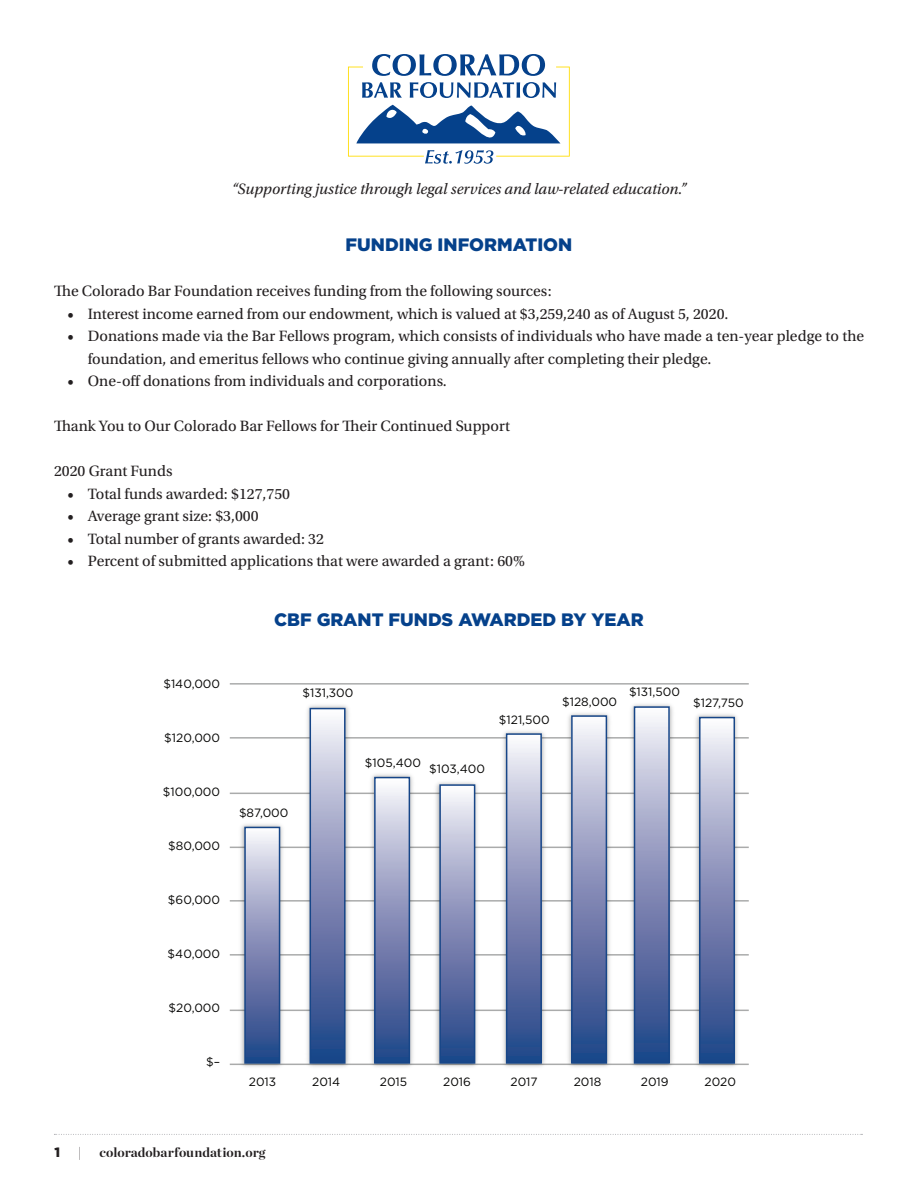
<style>
.page{position:relative;width:918px;height:1188px;background:#fff}
.page>*{position:absolute;margin:0;border:0;box-sizing:border-box;transform-origin:0 0}
.t1{font:900 18px "Gotham";color:#05418b}
.t2{font:15.75px/22.5px "Utopia Std";color:#231f20}
.t3{font:italic 15.75px "Utopia Std";color:#231f20}
.t4{font:700 13.5px "Chronicle Display";color:#231f20}
.t5{font:900 13.5px "Gotham";color:#231f20}
.t6{font:12px "Gotham";color:#050504}
</style>
<div class="page">
<svg style="left:54px;top:1134px;width:808px;height:1px"></svg>
<svg style="left:348px;top:54px;width:222px;height:110px"></svg>
<hr style="left:230px;top:683px;width:519px;height:2px;background:#aaabab">
<hr style="left:230px;top:737px;width:519px;height:2px;background:#aaabab">
<hr style="left:230px;top:793px;width:519px;height:1px;background:#aaabab">
<hr style="left:230px;top:847px;width:519px;height:1px;background:#aaabab">
<hr style="left:230px;top:900px;width:519px;height:2px;background:#aaabab">
<hr style="left:230px;top:954px;width:519px;height:2px;background:#aaabab">
<hr style="left:230px;top:1010px;width:519px;height:1px;background:#aaabab">
<hr style="left:230px;top:1064px;width:519px;height:1px;background:#aaabab">
<img style="left:238px;top:824px;width:49px;height:243px">
<svg style="left:247px;top:830px;width:30px;height:231px;background:#8792ba"></svg>
<div style="left:244px;top:827px;width:36px;height:237px;border:2px solid #174688"></div>
<img style="left:302px;top:705px;width:51px;height:362px">
<svg style="left:313px;top:711px;width:30px;height:350px;background:#8692ba"></svg>
<div style="left:310px;top:708px;width:36px;height:356px;border:2px solid #174688"></div>
<img style="left:367px;top:774px;width:51px;height:293px">
<svg style="left:377px;top:780px;width:30px;height:281px;background:#8993bb"></svg>
<div style="left:374px;top:777px;width:36px;height:287px;border:2px solid #174688"></div>
<img style="left:433px;top:782px;width:51px;height:285px">
<div style="left:440px;top:785px;width:35px;height:278px;background:linear-gradient(to bottom,#f4edf5,#1d3a81)"></div>
<div style="left:439px;top:784px;width:36px;height:280px;border:2px solid #174688"></div>
<img style="left:499px;top:731px;width:51px;height:336px">
<svg style="left:509px;top:736px;width:30px;height:325px;background:#8893bb"></svg>
<div style="left:506px;top:733px;width:36px;height:331px;border:2px solid #174688"></div>
<img style="left:563px;top:713px;width:51px;height:354px">
<svg style="left:574px;top:718px;width:30px;height:343px;background:#8792ba"></svg>
<div style="left:571px;top:715px;width:36px;height:349px;border:2px solid #174688"></div>
<img style="left:626px;top:704px;width:51px;height:363px">
<svg style="left:637px;top:709px;width:30px;height:352px;background:#8792ba"></svg>
<div style="left:634px;top:706px;width:36px;height:358px;border:2px solid #174688"></div>
<img style="left:692px;top:714px;width:51px;height:353px">
<svg style="left:702px;top:720px;width:30px;height:341px;background:#8792ba"></svg>
<div style="left:699px;top:717px;width:36px;height:347px;border:2px solid #174688"></div>
<p class="t3" style="left:231px;top:180px;width:457px">“Supporting justice through legal services and law-related education.”</p>
<p class="t1" style="left:346px;top:233px;width:228px">FUNDING INFORMATION</p>
<p class="t2" style="left:54px;top:280px;width:499px">The Colorado Bar Foundation receives funding from the following sources:</p>
<p class="t2" style="left:68px;top:303px;width:663px">• Interest income earned from our endowment, which is valued at $3,259,240 as of August 5, 2020.</p>
<p class="t2" style="left:88px;top:325px;width:778px;text-indent:-20px">• Donations made via the Bar Fellows program, which consists of individuals who have made a ten-year pledge to the foundation, and emeritus fellows who continue giving annually after completing their pledge.</p>
<p class="t2" style="left:68px;top:370px;width:381px">• One-off donations from individuals and corporations.</p>
<p class="t2" style="left:54px;top:415px;width:457px">Thank You to Our Colorado Bar Fellows for Their Continued Support</p>
<p class="t2" style="left:54px;top:460px;width:120px">2020 Grant Funds</p>
<p class="t2" style="left:68px;top:483px;width:224px">• Total funds awarded: $127,750</p>
<p class="t2" style="left:68px;top:505px;width:193px">• Average grant size: $3,000</p>
<p class="t2" style="left:68px;top:528px;width:258px">• Total number of grants awarded: 32</p>
<p class="t2" style="left:68px;top:550px;width:459px">• Percent of submitted applications that were awarded a grant: 60%</p>
<p class="t1" style="left:274px;top:608px;width:371px">CBF GRANT FUNDS AWARDED BY YEAR</p>
<p class="t6" style="left:163px;top:676px;width:58px">$140,000</p>
<p class="t6" style="left:164px;top:730px;width:57px">$120,000</p>
<p class="t6" style="left:163px;top:784px;width:59px">$100,000</p>
<p class="t6" style="left:168px;top:838px;width:53px">$80,000</p>
<p class="t6" style="left:168px;top:892px;width:54px">$60,000</p>
<p class="t6" style="left:168px;top:946px;width:54px">$40,000</p>
<p class="t6" style="left:169px;top:1000px;width:53px">$20,000</p>
<p class="t6" style="left:206px;top:1054px;width:15px">$–</p>
<p class="t6" style="left:239px;top:805px;width:51px">$87,000</p>
<p class="t6" style="left:302px;top:685px;width:53px">$131,300</p>
<p class="t6" style="left:365px;top:755px;width:58px">$105,400</p>
<p class="t6" style="left:429px;top:761px;width:57px">$103,400</p>
<p class="t6" style="left:499px;top:712px;width:52px">$121,500</p>
<p class="t6" style="left:562px;top:694px;width:57px">$128,000</p>
<p class="t6" style="left:629px;top:684px;width:53px">$131,500</p>
<p class="t6" style="left:693px;top:695px;width:52px">$127,750</p>
<p class="t6" style="left:249px;top:1074px;width:29px">2013</p>
<p class="t6" style="left:312px;top:1074px;width:30px">2014</p>
<p class="t6" style="left:380px;top:1074px;width:29px">2015</p>
<p class="t6" style="left:443px;top:1074px;width:29px">2016</p>
<p class="t6" style="left:511px;top:1074px;width:29px">2017</p>
<p class="t6" style="left:574px;top:1074px;width:29px">2018</p>
<p class="t6" style="left:641px;top:1074px;width:29px">2019</p>
<p class="t6" style="left:705px;top:1074px;width:33px">2020</p>
<p class="t5" style="left:54px;top:1143px;width:7px">1</p>
<p class="t4" style="left:78px;top:1142px;width:6px">|</p>
<p class="t4" style="left:100px;top:1142px;width:167px">coloradobarfoundation.org</p>
</div>
